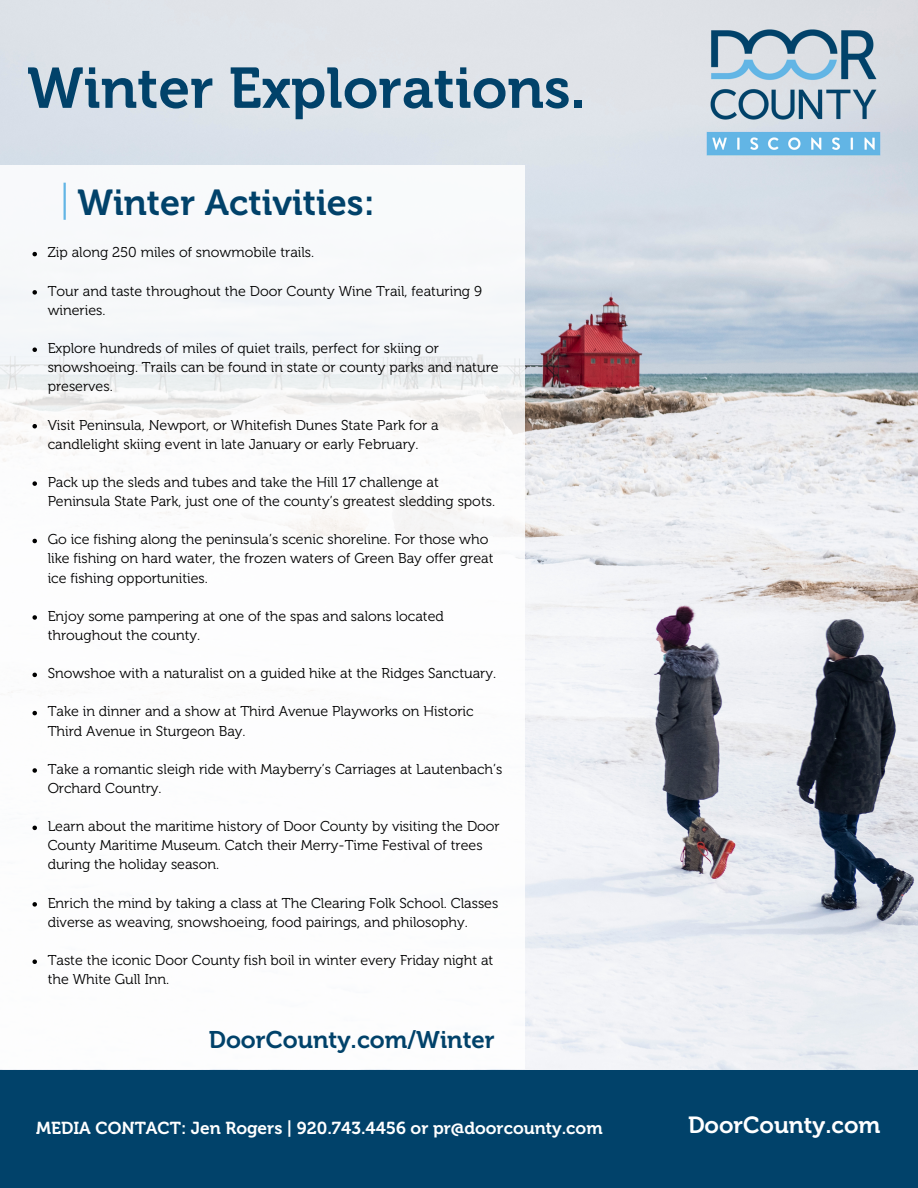
<style>
.page{position:relative;width:918px;height:1188px;background:#fff}
.page>*{position:absolute;margin:0;border:0;box-sizing:border-box;transform-origin:0 0}
.t1{font:57px "Museo 700";color:#01426a}
.t2{font:36px "Museo 700";color:#01426a}
.t3{font:24px "Museo 700";color:#01426a}
.t4{font:23.25px "Museo 700";color:#fff}
.t5{font:17.25px "Museo 700";color:#fff}
.t6{font:14.25px/19px "Museo 300";color:#000}
</style>
<div class="page">
<div style="left:0;top:1069px;width:918px;height:119px;background:#01426a"></div>
<img style="left:0;top:0;width:918px;height:1069px">
<div style="left:0;top:166px;width:525px;height:903px;background:#fff"></div>
<hr style="left:64px;top:183px;width:2px;height:37px;background:#62b5e5">
<img style="left:706px;top:29px;width:175px;height:126px">
<svg style="left:32px;top:252px;width:5px;height:4px"></svg>
<svg style="left:32px;top:290px;width:5px;height:5px"></svg>
<svg style="left:32px;top:347px;width:5px;height:5px"></svg>
<svg style="left:32px;top:424px;width:5px;height:4px"></svg>
<svg style="left:32px;top:481px;width:5px;height:5px"></svg>
<svg style="left:32px;top:539px;width:5px;height:4px"></svg>
<svg style="left:32px;top:615px;width:5px;height:5px"></svg>
<svg style="left:32px;top:673px;width:5px;height:4px"></svg>
<svg style="left:32px;top:711px;width:5px;height:4px"></svg>
<svg style="left:32px;top:768px;width:5px;height:5px"></svg>
<svg style="left:32px;top:826px;width:5px;height:4px"></svg>
<svg style="left:32px;top:902px;width:5px;height:5px"></svg>
<svg style="left:32px;top:959px;width:5px;height:5px"></svg>
<h1 class="t1" style="left:27px;top:54px;width:560px">Winter Explorations.</h1>
<h2 class="t2" style="left:77px;top:181px;width:299px">Winter Activities:</h2>
<p class="t6" style="left:48px;top:243px;width:268px">Zip along 250 miles of snowmobile trails.</p>
<p class="t6" style="left:48px;top:281px;width:436px">Tour and taste throughout the Door County Wine Trail, featuring 9 wineries.</p>
<p class="t6" style="left:48px;top:339px;width:452px">Explore hundreds of miles of quiet trails, perfect for skiing or snowshoeing. Trails can be found in state or county parks and nature preserves.</p>
<p class="t6" style="left:48px;top:415px;width:393px">Visit Peninsula, Newport, or Whitefish Dunes State Park for a candlelight skiing event in late January or early February.</p>
<p class="t6" style="left:48px;top:473px;width:449px">Pack up the sleds and tubes and take the Hill 17 challenge at<br>Peninsula State Park, just one of the county’s greatest sledding spots.</p>
<p class="t6" style="left:48px;top:530px;width:447px">Go ice fishing along the peninsula’s scenic shoreline. For those who like fishing on hard water, the frozen waters of Green Bay offer great ice fishing opportunities.</p>
<p class="t6" style="left:48px;top:606px;width:398px">Enjoy some pampering at one of the spas and salons located throughout the county.</p>
<p class="t6" style="left:48px;top:664px;width:450px">Snowshoe with a naturalist on a guided hike at the Ridges Sanctuary.</p>
<p class="t6" style="left:48px;top:702px;width:427px">Take in dinner and a show at Third Avenue Playworks on Historic<br>Third Avenue in Sturgeon Bay.</p>
<p class="t6" style="left:48px;top:759px;width:456px">Take a romantic sleigh ride with Mayberry’s Carriages at Lautenbach’s<br>Orchard Country.</p>
<p class="t6" style="left:48px;top:817px;width:454px">Learn about the maritime history of Door County by visiting the Door<br>County Maritime Museum. Catch their Merry-Time Festival of trees during the holiday season.</p>
<p class="t6" style="left:48px;top:893px;width:452px">Enrich the mind by taking a class at The Clearing Folk School. Classes diverse as weaving, snowshoeing, food pairings, and philosophy.</p>
<p class="t6" style="left:48px;top:951px;width:447px">Taste the iconic Door County fish boil in winter every Friday night at the White Gull Inn.</p>
<h3 class="t3" style="left:209px;top:1025px;width:287px">DoorCounty.com/Winter</h3>
<p class="t5" style="left:36px;top:1118px;width:568px">MEDIA CONTACT: Jen Rogers | 920.743.4456 or pr@doorcounty.com</p>
<h3 class="t4" style="left:688px;top:1111px;width:194px">DoorCounty.com</h3>
</div>
